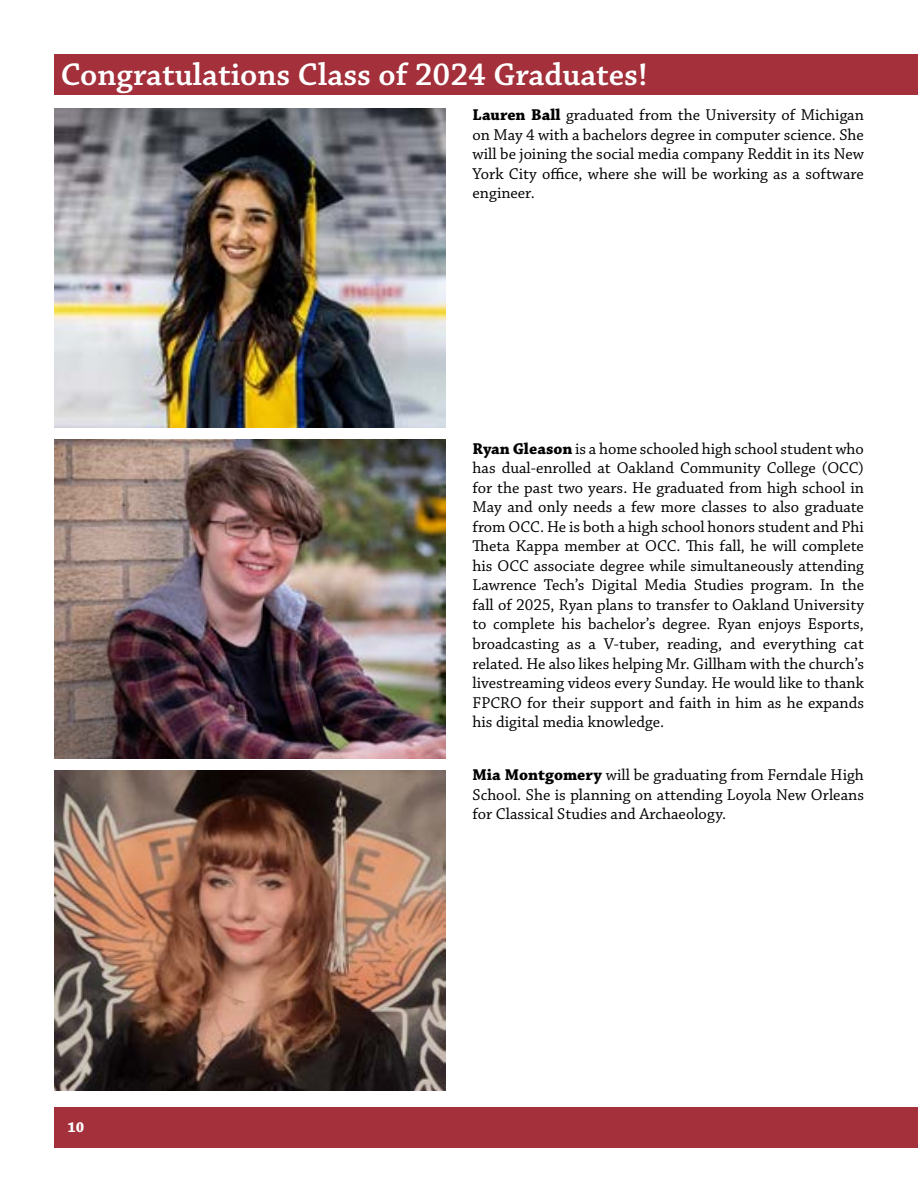
<style>
.page{position:relative;width:918px;height:1188px;background:#fff}
.page>*{position:absolute;margin:0;border:0;box-sizing:border-box;transform-origin:0 0}
.t1{font:600 33px "Chaparral Pro";color:#fff}
.t2{font:16.5px/19.5px "Chaparral Pro";color:#000;text-align:justify}
.t3{font:700 15px "Chaparral Pro";color:#fff}
.s1{font-weight:700}
</style>
<div class="page">
<div style="left:54px;top:1107px;width:864px;height:41px;background:#a3303b"></div>
<div style="left:54px;top:54px;width:864px;height:40px;background:#a3303b"></div>
<img style="left:54px;top:108px;width:392px;height:320px">
<img style="left:54px;top:439px;width:391px;height:320px">
<img style="left:54px;top:771px;width:392px;height:319px">
<h1 class="t1" style="left:61px;top:56px;width:588px">Congratulations Class of 2024 Graduates!</h1>
<p class="t2" style="left:472px;top:106px;width:393px"><span class="s1">Lauren Ball</span> graduated from the University of Michigan on May 4 with a bachelors degree in computer science. She will be joining the social media company Reddit in its New York City office, where she will be working as a software engineer.</p>
<p class="t3" style="left:68px;top:1118px;width:18px">10</p>
<p class="t2" style="left:472px;top:440px;width:393px"><span class="s1">Ryan Gleason</span> is a home schooled high school student who has dual-enrolled at Oakland Community College (OCC) for the past two years. He graduated from high school in May and only needs a few more classes to also graduate from OCC. He is both a high school honors student and Phi Theta Kappa member at OCC. This fall, he will complete his OCC associate degree while simultaneously attending Lawrence Tech’s Digital Media Studies program. In the fall of 2025, Ryan plans to transfer to Oakland University to complete his bachelor’s degree. Ryan enjoys Esports, broadcasting as a V-tuber, reading, and everything cat related. He also likes helping Mr. Gillham with the church’s livestreaming videos every Sunday. He would like to thank FPCRO for their support and faith in him as he expands his digital media knowledge.</p>
<p class="t2" style="left:472px;top:766px;width:393px"><span class="s1">Mia Montgomery</span> will be graduating from Ferndale High School. She is planning on attending Loyola New Orleans for Classical Studies and Archaeology.</p>
</div>
